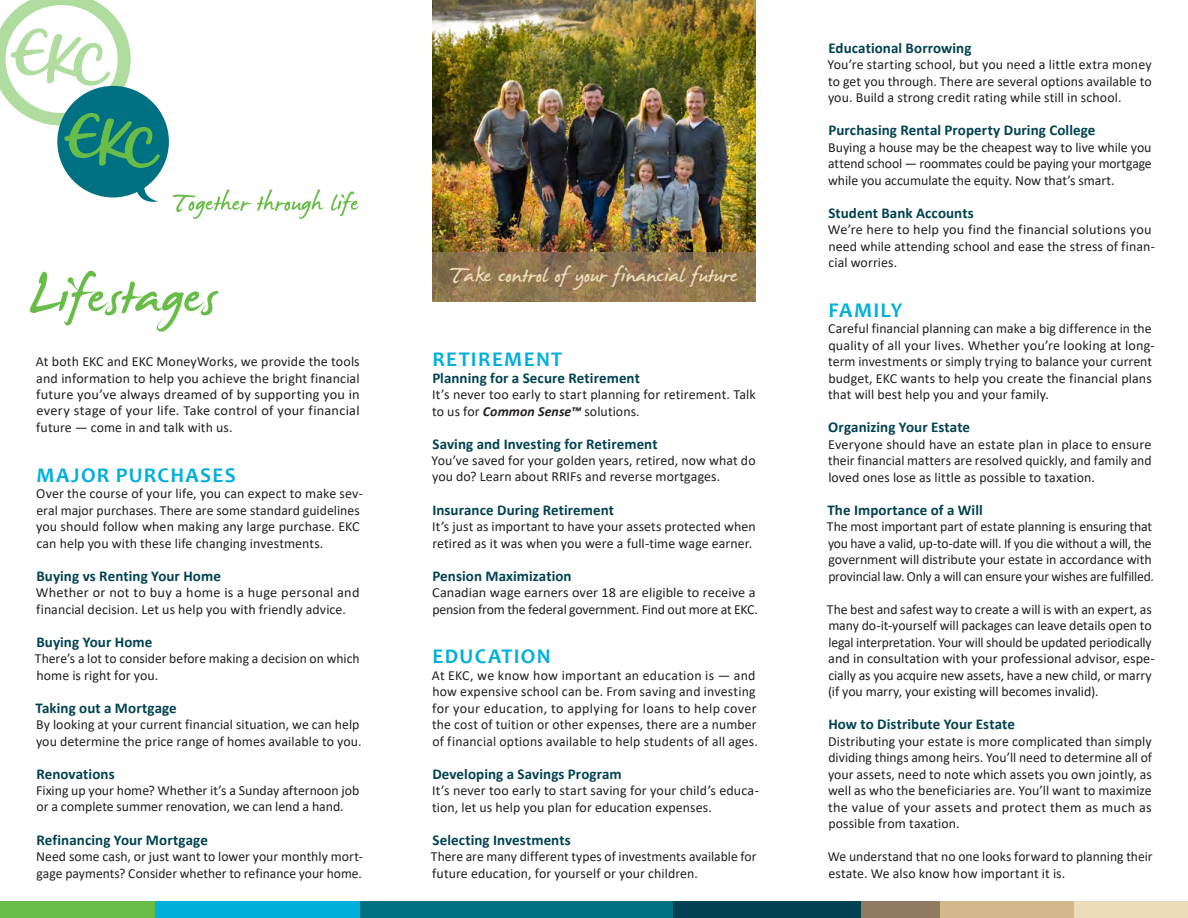
<style>
.page{position:relative;width:1188px;height:918px;background:#fff}
.page>*{position:absolute;margin:0;border:0;box-sizing:border-box;transform-origin:0 0}
.t1{font:90px "James Fajardo";color:#68bd49}
.t2{font:36px "James Fajardo";color:#ecdcb9}
.t3{font:700 21px "Candara";letter-spacing:.06em;color:#00b0db}
.t4{font:700 15px "Calibri";letter-spacing:.005em;color:#004251}
.t5{font:13.8px/16.5px "Calibri";letter-spacing:.005em;color:#231f20}
.t6{font:13.8px/16.5px "Calibri";letter-spacing:-.015em;color:#231f20}
.s1{font-weight:700;font-style:italic}
</style>
<div class="page">
<div style="left:0;top:901px;width:202px;height:17px;background:#68bd49"></div>
<div style="left:155px;top:901px;width:210px;height:17px;background:#00b0db"></div>
<div style="left:663px;top:901px;width:198px;height:17px;background:#004251"></div>
<div style="left:861px;top:901px;width:80px;height:17px;background:#907a62"></div>
<div style="left:941px;top:901px;width:134px;height:17px;background:#d2b88b"></div>
<div style="left:1074px;top:901px;width:114px;height:17px;background:#ecdcb9"></div>
<div style="left:360px;top:901px;width:312px;height:17px;background:#007083"></div>
<svg style="left:331px;top:191px;width:29px;height:25px"></svg>
<svg style="left:0;top:0;width:324px;height:219px"></svg>
<img style="left:432px;top:0;width:324px;height:302px">
<svg style="left:432px;top:252px;width:324px;height:49px;background:#907751"></svg>
<h1 class="t1" style="left:30px;top:249px;width:188px">Lifestages</h1>
<p class="t5" style="left:36px;top:353px;width:325px;text-align:justify">At both EKC and EKC MoneyWorks, we provide the tools and information to help you achieve the bright financial future you’ve always dreamed of by supporting you in every stage of your life. Take control of your financial future — come in and talk with us.</p>
<h3 class="t3" style="left:36px;top:462px;width:201px">MAJOR PURCHASES</h3>
<p class="t5" style="left:36px;top:485px;width:328px">Over the course of your life, you can expect to make sev&shy;eral major purchases. There are some standard guidelines you should follow when making any large purchase. EKC can help you with these life changing investments.</p>
<p class="t4" style="left:36px;top:565px;width:186px">Buying vs Renting Your Home</p>
<p class="t5" style="left:36px;top:584px;width:325px">Whether or not to buy a home is a huge personal and financial decision. Let us help you with friendly advice.</p>
<p class="t4" style="left:36px;top:631px;width:118px">Buying Your Home</p>
<p class="t5" style="left:35px;top:650px;width:326px">There’s a lot to consider before making a decision on which home is right for you.</p>
<p class="t4" style="left:35px;top:697px;width:143px">Taking out a Mortgage</p>
<p class="t5" style="left:36px;top:716px;width:327px">By looking at your current financial situation, we can help you determine the price range of homes available to you.</p>
<p class="t4" style="left:36px;top:763px;width:80px">Renovations</p>
<p class="t5" style="left:36px;top:782px;width:325px">Fixing up your home? Whether it’s a Sunday afternoon job or a complete summer renovation, we can lend a hand.</p>
<p class="t4" style="left:36px;top:829px;width:173px">Refinancing Your Mortgage</p>
<p class="t5" style="left:36px;top:848px;width:328px">Need some cash, or just want to lower your monthly mort&shy;gage payments? Consider whether to refinance your home.</p>
<h2 class="t2" style="left:450px;top:256px;width:290px">Take control of your financial future</h2>
<h3 class="t3" style="left:432px;top:346px;width:131px">RETIREMENT</h3>
<p class="t4" style="left:432px;top:367px;width:209px">Planning for a Secure Retirement</p>
<p class="t5" style="left:432px;top:386px;width:325px">It’s never too early to start planning for retirement. Talk to us for <span class="s1">Common Sense™</span> solutions.</p>
<p class="t4" style="left:432px;top:433px;width:227px">Saving and Investing for Retirement</p>
<p class="t5" style="left:432px;top:452px;width:326px">You’ve saved for your golden years, retired, now what do you do? Learn about RRIFs and reverse mortgages.</p>
<p class="t4" style="left:432px;top:499px;width:183px">Insurance During Retirement</p>
<p class="t5" style="left:432px;top:518px;width:325px">It’s just as important to have your assets protected when retired as it was when you were a full-time wage earner.</p>
<p class="t4" style="left:432px;top:565px;width:141px">Pension Maximization</p>
<p class="t5" style="left:432px;top:584px;width:327px">Canadian wage earners over 18 are eligible to receive a pension from the federal government. Find out more at EKC.</p>
<h3 class="t3" style="left:432px;top:643px;width:120px">EDUCATION</h3>
<p class="t5" style="left:432px;top:666px;width:328px">At EKC, we know how important an education is — and how expensive school can be. From saving and investing for your education, to applying for loans to help cover the cost of tuition or other expenses, there are a number of financial options available to help students of all ages.</p>
<p class="t4" style="left:432px;top:763px;width:191px">Developing a Savings Program</p>
<p class="t5" style="left:432px;top:782px;width:328px">It’s never too early to start saving for your child’s educa&shy;tion, let us help you plan for education expenses.</p>
<p class="t4" style="left:432px;top:829px;width:140px">Selecting Investments</p>
<p class="t5" style="left:431px;top:848px;width:327px">There are many different types of investments available for future education, for yourself or your children.</p>
<p class="t4" style="left:828px;top:37px;width:145px">Educational Borrowing</p>
<p class="t5" style="left:828px;top:56px;width:326px;text-align:justify">You’re starting school, but you need a little extra money to get you through. There are several options available to you. Build a strong credit rating while still in school.</p>
<p class="t4" style="left:828px;top:119px;width:269px">Purchasing Rental Property During College</p>
<p class="t5" style="left:828px;top:138px;width:325px;text-align:justify">Buying a house may be the cheapest way to live while you attend school — roommates could be paying your mortgage while you accumulate the equity. Now that’s smart.</p>
<p class="t4" style="left:828px;top:202px;width:147px">Student Bank Accounts</p>
<p class="t5" style="left:828px;top:221px;width:329px">We’re here to help you find the financial solutions you need while attending school and ease the stress of finan&shy;cial worries.</p>
<h3 class="t3" style="left:828px;top:297px;width:75px">FAMILY</h3>
<p class="t5" style="left:828px;top:320px;width:328px">Careful financial planning can make a big difference in the quality of all your lives. Whether you’re looking at long&shy;term investments or simply trying to balance your current budget, EKC wants to help you create the financial plans that will best help you and your family.</p>
<p class="t4" style="left:828px;top:416px;width:143px">Organizing Your Estate</p>
<p class="t5" style="left:828px;top:435px;width:325px;text-align:justify">Everyone should have an estate plan in place to ensure their financial matters are resolved quickly, and family and loved ones lose as little as possible to taxation.</p>
<p class="t4" style="left:827px;top:499px;width:157px">The Importance of a Will</p>
<p class="t6" style="left:827px;top:518px;width:329px">The most important part of estate planning is ensuring that you have a valid, up-to-date will. If you die without a will, the government will distribute your estate in accordance with provincial law. Only a will can ensure your wishes are fulfilled.</p>
<p class="t5" style="left:827px;top:600px;width:330px">The best and safest way to create a will is with an expert, as many do-it-yourself will packages can leave details open to legal interpretation. Your will should be updated periodically and in consultation with your professional advisor, espe&shy;cially as you acquire new assets, have a new child, or marry (if you marry, your existing will becomes invalid).</p>
<p class="t4" style="left:828px;top:713px;width:188px">How to Distribute Your Estate</p>
<p class="t5" style="left:828px;top:732px;width:326px;text-align:justify">Distributing your estate is more complicated than simply dividing things among heirs. You’ll need to determine all of your assets, need to note which assets you own jointly, as well as who the beneficiaries are. You’ll want to maximize the value of your assets and protect them as much as possible from taxation.</p>
<p class="t5" style="left:828px;top:848px;width:326px">We understand that no one looks forward to planning their estate. We also know how important it is.</p>
</div>
